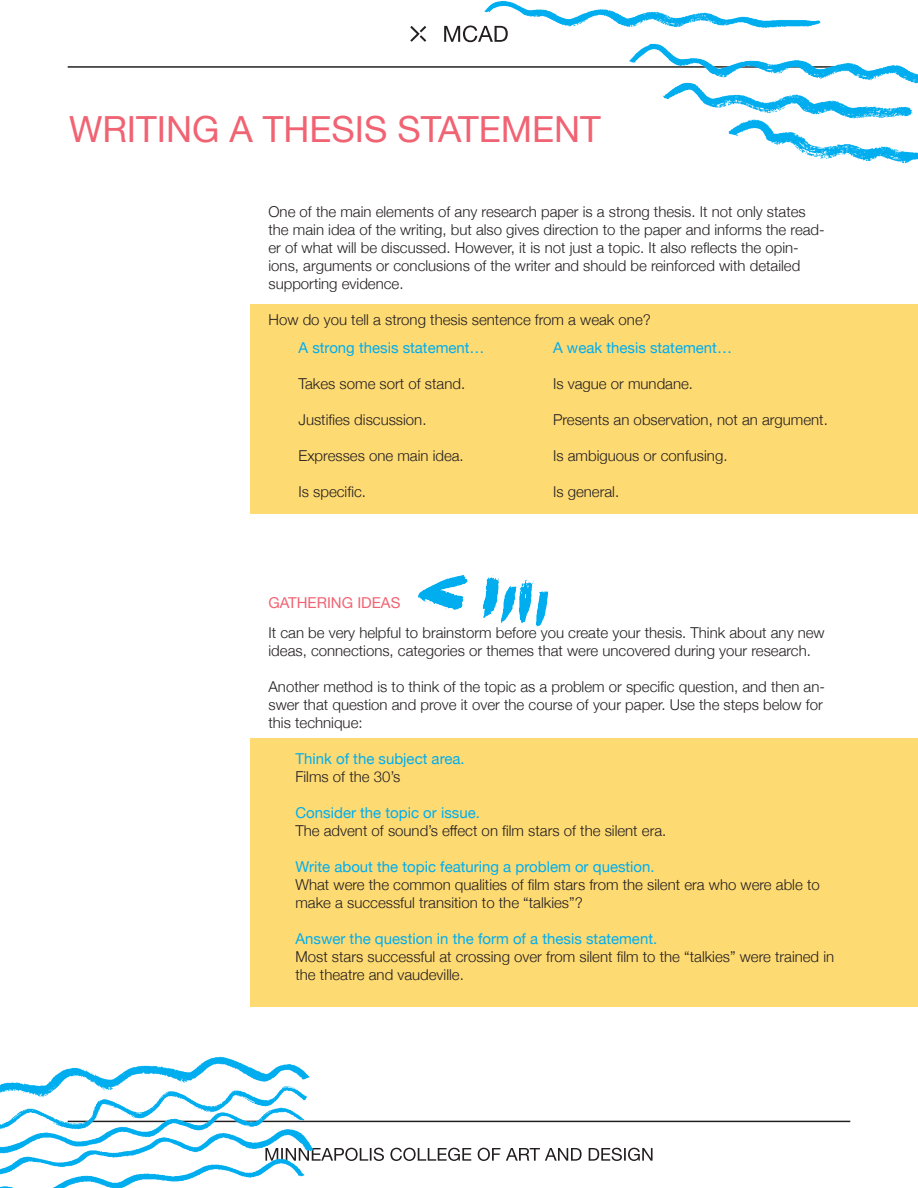
<style>
.page{position:relative;width:918px;height:1188px;background:#fff}
.page>*{position:absolute;margin:0;border:0;box-sizing:border-box;transform-origin:0 0}
.t1{font:36px "Helvetica Neue";color:#f06372}
.Body_Light{font:300 15px/18px "Helvetica Neue";color:#231f20}
.Body_Blue{font:15px "Helvetica Neue";color:#00aeef}
.Subhead_Color{font:15px "Helvetica Neue";color:#f06372}
</style>
<div class="page">
<hr style="left:68px;top:66px;width:782px;height:2px;background:#231f20">
<hr style="left:68px;top:1121px;width:782px;height:1px;background:#231f20">
<svg style="left:487px;top:1148px;width:166px;height:13px"></svg>
<div style="left:250px;top:738px;width:668px;height:269px;background:#feda73"></div>
<div style="left:250px;top:304px;width:668px;height:210px;background:#feda73"></div>
<img style="left:170px;top:1px;width:748px;height:163px">
<img style="left:0;top:1056px;width:487px;height:132px">
<img style="left:418px;top:576px;width:130px;height:50px">
<h1 class="t1" style="left:69px;top:103px;width:533px">WRITING A THESIS STATEMENT</h1>
<p class="Body_Light" style="left:268px;top:202px;width:558px">One of the main elements of any research paper is a strong thesis. It not only states the main idea of the writing, but also gives direction to the paper and informs the read&shy;er of what will be discussed. However, it is not just a topic. It also reflects the opin&shy;ions, arguments or conclusions of the writer and should be reinforced with detailed supporting evidence.</p>
<p class="Body_Light" style="left:268px;top:310px;width:384px">How do you tell a strong thesis sentence from a weak one?</p>
<p class="Body_Blue" style="left:298px;top:337px;width:188px">A strong thesis statement…</p>
<p class="Body_Light" style="left:298px;top:373px;width:168px">Takes some sort of stand.</p>
<p class="Body_Light" style="left:298px;top:409px;width:130px">Justifies discussion.</p>
<p class="Body_Light" style="left:298px;top:445px;width:167px">Expresses one main idea.</p>
<p class="Body_Light" style="left:298px;top:481px;width:69px">Is specific.</p>
<p class="Body_Blue" style="left:553px;top:337px;width:180px">A weak thesis statement…</p>
<p class="Body_Light" style="left:553px;top:373px;width:142px">Is vague or mundane.</p>
<p class="Body_Light" style="left:553px;top:409px;width:276px">Presents an observation, not an argument.</p>
<p class="Body_Light" style="left:553px;top:445px;width:176px">Is ambiguous or confusing.</p>
<p class="Body_Light" style="left:553px;top:481px;width:68px">Is general.</p>
<h2 class="Subhead_Color" style="left:268px;top:592px;width:133px">GATHERING IDEAS</h2>
<p class="Body_Light" style="left:268px;top:622px;width:558px">It can be very helpful to brainstorm before you create your thesis. Think about any new ideas, connections, categories or themes that were uncovered during your research.</p>
<p class="Body_Light" style="left:268px;top:676px;width:558px">Another method is to think of the topic as a problem or specific question, and then an&shy;swer that question and prove it over the course of your paper. Use the steps below for this technique:</p>
<p class="Body_Blue" style="left:296px;top:748px;width:171px">Think of the subject area.</p>
<p class="Body_Light" style="left:296px;top:766px;width:106px">Films of the 30’s</p>
<p class="Body_Blue" style="left:296px;top:802px;width:186px">Consider the topic or issue.</p>
<p class="Body_Light" style="left:296px;top:820px;width:372px">The advent of sound’s effect on film stars of the silent era.</p>
<p class="Body_Blue" style="left:296px;top:856px;width:361px">Write about the topic featuring a problem or question.</p>
<p class="Body_Light" style="left:296px;top:874px;width:526px">What were the common qualities of film stars from the silent era who were able to make a successful transition to the “talkies”?</p>
<p class="Body_Blue" style="left:296px;top:928px;width:363px">Answer the question in the form of a thesis statement.</p>
<p class="Body_Light" style="left:296px;top:946px;width:540px">Most stars successful at crossing over from silent film to the “talkies” were trained in the theatre and vaudeville.</p>
</div>
